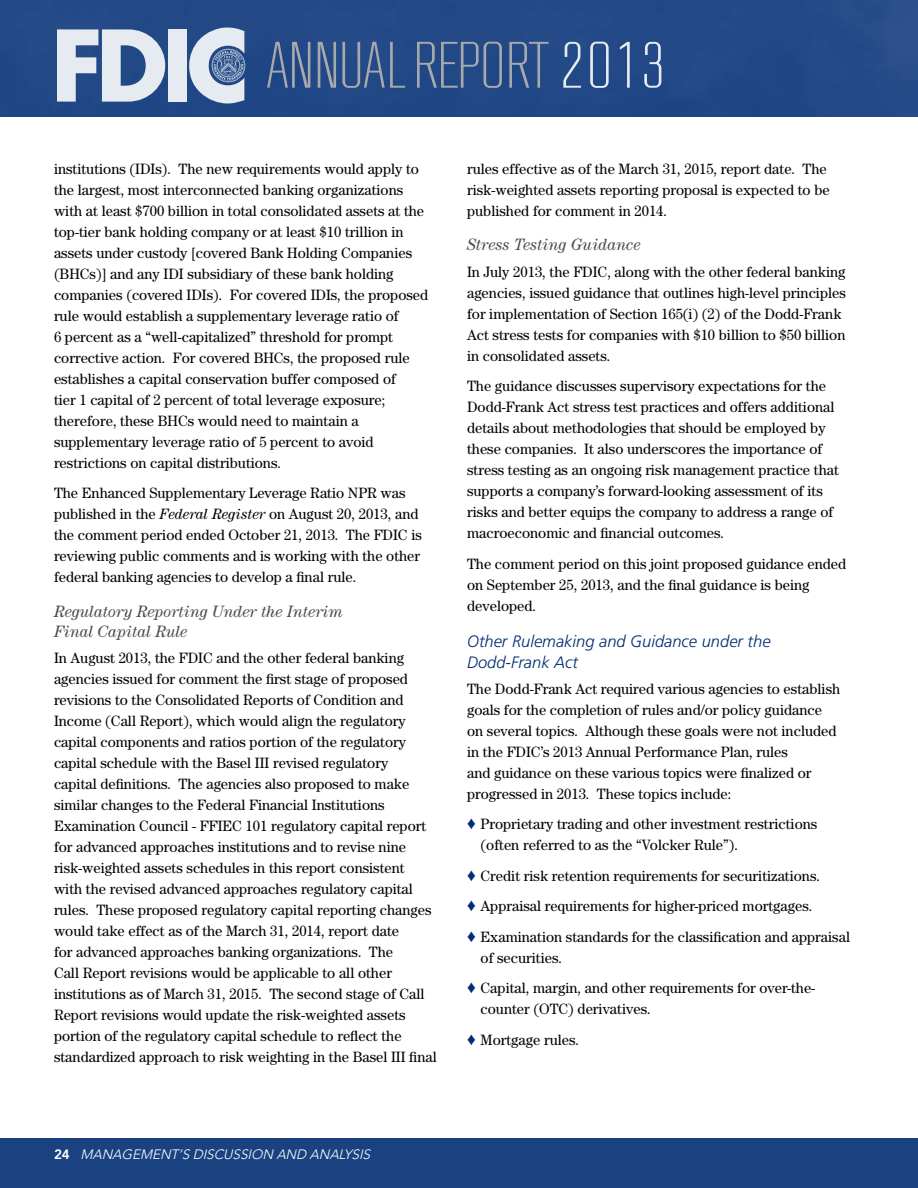
<style>
.page{position:relative;width:918px;height:1188px;background:#fff}
.page>*{position:absolute;margin:0;border:0;box-sizing:border-box;transform-origin:0 0}
.t1{font:300 64.95px "RB No 2";color:#a7a9ac}
.t2{font:italic 16.5px/19.8px "Century";color:#4d4d4f}
.t3{font:italic 300 16.5px/21px "Frutiger LT Std";color:#002d73}
.t4{font:15px/21px "Century";color:#000}
.t5{font:italic 300 13.5px "Avenir LT Std";color:#fff}
.s1{color:#e6eaf1}
.s2{font-style:italic}
.s3{color:#002d73}
.s4{font-weight:800;font-style:normal}
</style>
<div class="page">
<div style="left:0;top:0;width:918px;height:117px;background:#224986"></div>
<svg style="left:57px;top:29px;width:108px;height:73px;background:#a2b2cc"></svg>
<div style="left:168px;top:29px;width:19px;height:73px;background:#e6eaf1"></div>
<svg style="left:189px;top:28px;width:56px;height:75px;background:#9daec9"></svg>
<div style="left:0;top:1138px;width:918px;height:50px;background:#1a4281"></div>
<h1 class="t1" style="left:265px;top:30px;width:401px">ANNUAL REPORT <span class="s1">2013</span></h1>
<p class="t4" style="left:54px;top:158px;width:376px">institutions (IDIs). The new requirements would apply to the largest, most interconnected banking organizations with at least $700 billion in total consolidated assets at the top-tier bank holding company or at least $10 trillion in assets under custody [covered Bank Holding Companies (BHCs)] and any IDI subsidiary of these bank holding companies (covered IDIs). For covered IDIs, the proposed rule would establish a supplementary leverage ratio of<br>6 percent as a “well-capitalized” threshold for prompt corrective action. For covered BHCs, the proposed rule establishes a capital conservation buffer composed of<br>tier 1 capital of 2 percent of total leverage exposure; therefore, these BHCs would need to maintain a supplementary leverage ratio of 5 percent to avoid restrictions on capital distributions.</p>
<p class="t4" style="left:54px;top:482px;width:369px">The Enhanced Supplementary Leverage Ratio NPR was published in the <span class="s2">Federal Register</span> on August 20, 2013, and the comment period ended October 21, 2013. The FDIC is reviewing public comments and is working with the other federal banking agencies to develop a final rule.</p>
<p class="t2" style="left:54px;top:601px;width:290px">Regulatory Reporting Under the Interim<br>Final Capital Rule</p>
<p class="t4" style="left:54px;top:647px;width:384px">In August 2013, the FDIC and the other federal banking agencies issued for comment the first stage of proposed revisions to the Consolidated Reports of Condition and Income (Call Report), which would align the regulatory capital components and ratios portion of the regulatory capital schedule with the Basel III revised regulatory<br>capital definitions. The agencies also proposed to make similar changes to the Federal Financial Institutions Examination Council - FFIEC 101 regulatory capital report for advanced approaches institutions and to revise nine risk-weighted assets schedules in this report consistent with the revised advanced approaches regulatory capital rules. These proposed regulatory capital reporting changes would take effect as of the March 31, 2014, report date<br>for advanced approaches banking organizations. The<br>Call Report revisions would be applicable to all other institutions as of March 31, 2015. The second stage of Call Report revisions would update the risk-weighted assets portion of the regulatory capital schedule to reflect the standardized approach to risk weighting in the Basel III final</p>
<p class="t4" style="left:467px;top:158px;width:364px">rules effective as of the March 31, 2015, report date. The risk-weighted assets reporting proposal is expected to be published for comment in 2014.</p>
<p class="t2" style="left:467px;top:235px;width:175px">Stress Testing Guidance</p>
<p class="t4" style="left:467px;top:261px;width:380px">In July 2013, the FDIC, along with the other federal banking agencies, issued guidance that outlines high-level principles for implementation of Section 165(i) (2) of the Dodd-Frank Act stress tests for companies with $10 billion to $50 billion in consolidated assets.</p>
<p class="t4" style="left:467px;top:375px;width:373px">The guidance discusses supervisory expectations for the Dodd-Frank Act stress test practices and offers additional details about methodologies that should be employed by these companies. It also underscores the importance of stress testing as an ongoing risk management practice that supports a company’s forward-looking assessment of its risks and better equips the company to address a range of macroeconomic and financial outcomes.</p>
<p class="t4" style="left:467px;top:553px;width:381px">The comment period on this joint proposed guidance ended on September 25, 2013, and the final guidance is being developed.</p>
<p class="t3" style="left:467px;top:631px;width:305px">Other Rulemaking and Guidance under the<br>Dodd-Frank Act</p>
<p class="t4" style="left:467px;top:678px;width:375px">The Dodd-Frank Act required various agencies to establish goals for the completion of rules and/or policy guidance on several topics. Although these goals were not included in the FDIC’s 2013 Annual Performance Plan, rules<br>and guidance on these various topics were finalized or progressed in 2013. These topics include:</p>
<p class="t4" style="left:481px;top:814px;width:338px;text-indent:-14px"><span class="s3">♦</span> Proprietary trading and other investment restrictions (often referred to as the “Volcker Rule”).</p>
<p class="t4" style="left:467px;top:860px;width:384px;line-height:30.5px"><span class="s3">♦</span> Credit risk retention requirements for securitizations.<br><span class="s3">♦</span> Appraisal requirements for higher-priced mortgages.<br><span class="s3">♦</span> Examination standards for the classification and appraisal</p>
<p class="t4" style="left:467px;top:942px;width:350px;line-height:30.5px;text-indent:14px">of securities.<br><span class="s3">♦</span> Capital, margin, and other requirements for over-the-</p>
<p class="t4" style="left:467px;top:994px;width:185px;line-height:30.5px;text-indent:14px">counter (OTC) derivatives. <span class="s3">♦</span> Mortgage rules.</p>
<p class="t5" style="left:54px;top:1146px;width:318px"><span class="s4">24</span> MANAGEMENT’S DISCUSSION AND ANALYSIS</p>
</div>
